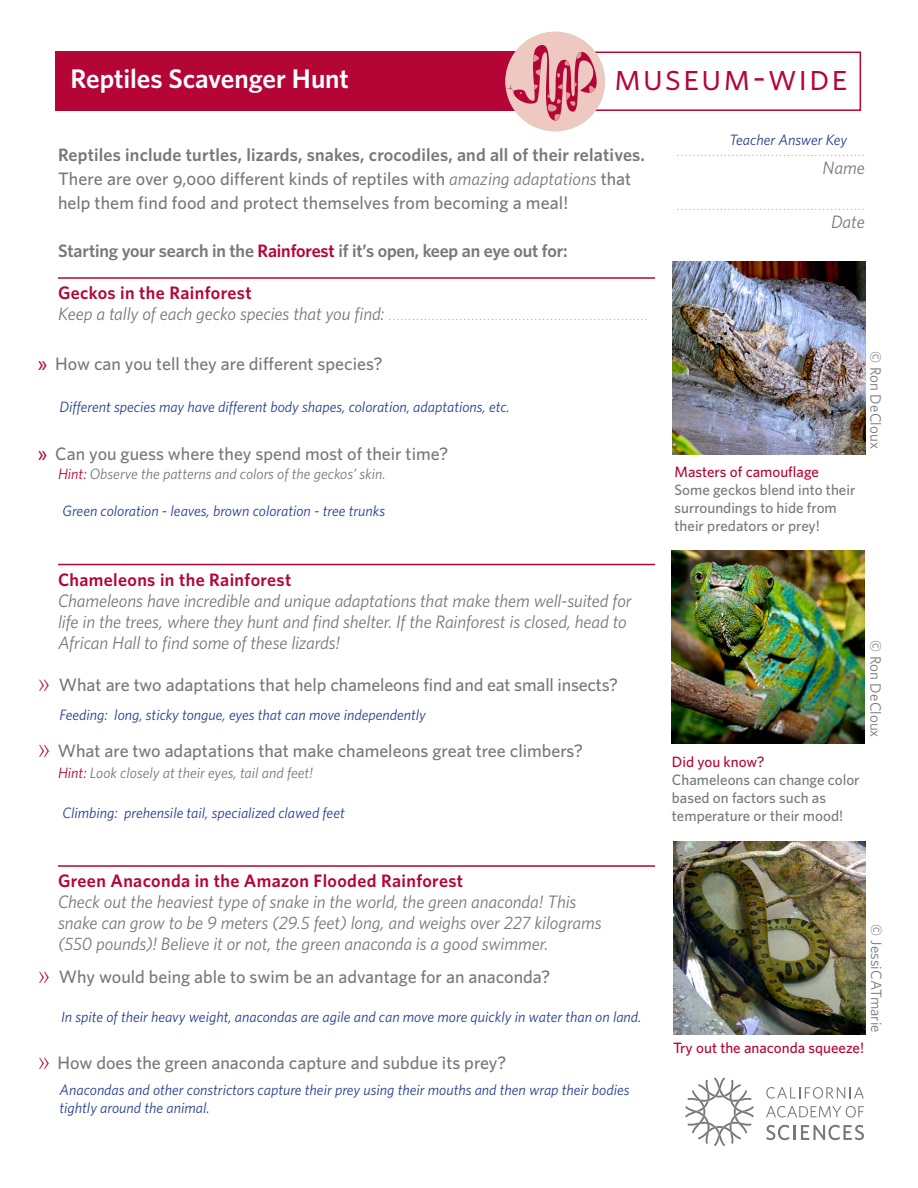
<style>
.page{position:relative;width:918px;height:1188px;background:#fff}
.page>*{position:absolute;margin:0;border:0;box-sizing:border-box;transform-origin:0 0}
.t1{font:37.5px "Whitney";letter-spacing:.05em;color:#b50536}
.article_header{font:600 27px "Whitney";letter-spacing:-.005em;color:#fff}
.bullets{font:500 18px/24px "Whitney";color:#76787b}
.subheads_with_rules{font:italic 18px/21px "Whitney";letter-spacing:-.005em;color:#76787b}
.info__ital{font:italic 18px "Whitney";letter-spacing:-.005em;color:#76787b}
.subheads_with_rules-2{font:600 18px "Whitney";letter-spacing:.02em;color:#b50536}
.bullets-2{font:600 18px "Whitney";letter-spacing:-.01em;color:#76787b}
.t2{font:italic 15px/18px "Whitney";color:#253f8e}
.t3{font:500 15px/18px "Whitney";color:#76787b}
.bullets-3{font:italic 15px "Whitney";color:#76787b}
.info__ital-2{font:15px "Whitney";letter-spacing:.005em;color:#76787b}
.t4{font:500 15px "Whitney";color:#b50536}
.subheads_with_rules-3{font:300 13.5px "Whitney";color:#8f9194}
.s1{font-weight:600}
.s2{font-weight:400;font-style:italic}
.s3{color:#b50536}
.s4{font-weight:400;font-style:italic;font-size:18px;color:#76787b}
.s5{font-weight:600;font-style:normal;color:#b50536}
.s6{font-weight:300;font-size:24px;color:#b50536}
</style>
<div class="page">
<hr style="left:58px;top:277px;width:597px;height:2px;background:#b50536">
<hr style="left:58px;top:564px;width:597px;height:1px;background:#b50536">
<hr style="left:58px;top:865px;width:597px;height:2px;background:#b50536">
<img style="left:672px;top:261px;width:193px;height:193px">
<div style="left:552px;top:52px;width:309px;height:59px;border:2px solid #b50536"></div>
<div style="left:55px;top:52px;width:534px;height:59px;background:#b50536"></div>
<div style="left:505px;top:32px;width:100px;height:99px;background:#eec9c2;border-radius:50%"></div>
<svg style="left:507px;top:45px;width:90px;height:76px"></svg>
<svg style="left:766px;top:1087px;width:98px;height:12px"></svg>
<svg style="left:766px;top:1106px;width:98px;height:12px"></svg>
<svg style="left:766px;top:1125px;width:23px;height:15px"></svg>
<hr style="left:793px;top:1125px;width:3px;height:15px;background:#76787b">
<svg style="left:801px;top:1125px;width:63px;height:15px"></svg>
<svg style="left:685px;top:1078px;width:69px;height:68px"></svg>
<img style="left:672px;top:550px;width:193px;height:193px">
<img style="left:673px;top:842px;width:193px;height:192px">
<p class="article_header" style="left:70px;top:61px;width:280px">Reptiles Scavenger Hunt</p>
<p class="t1" style="left:614px;top:52px;width:235px">Museum-Wide</p>
<p class="bullets" style="left:58px;top:143px;width:588px"><span class="s1">Reptiles include turtles, lizards, snakes, crocodiles, and all of their relatives.<br></span>There are over 9,000 different kinds of reptiles with <span class="s2">amazing adaptations</span> that help them find food and protect themselves from becoming a meal!</p>
<p class="bullets-2" style="left:58px;top:239px;width:511px">Starting your search in the <span class="s3">Rainforest</span> if it’s open, keep an eye out for:</p>
<p class="subheads_with_rules-2" style="left:58px;top:281px;width:195px">Geckos in the Rainforest</p>
<p class="subheads_with_rules-3" style="left:58px;top:307px;width:591px"><span class="s4">Keep a tally of each gecko species that you find:</span> ..................................................................</p>
<p class="bullets" style="left:38px;top:351px;width:346px"><span class="s3">»</span> How can you tell they are different species?</p>
<p class="t2" style="left:60px;top:397px;width:452px">Different species may have different body shapes, coloration, adaptations, etc.</p>
<p class="bullets" style="left:38px;top:441px;width:412px"><span class="s3">»</span> Can you guess where they spend most of their time?</p>
<p class="bullets-3" style="left:58px;top:464px;width:329px"><span class="s3">Hint:</span> Observe the patterns and colors of the geckos’ skin.</p>
<p class="t2" style="left:63px;top:501px;width:324px">Green coloration - leaves, brown coloration - tree trunks</p>
<p class="subheads_with_rules" style="left:58px;top:569px;width:575px"><span class="s5">Chameleons in the Rainforest<br></span>Chameleons have incredible and unique adaptations that make them well-suited for life in the trees, where they hunt and find shelter. If the Rainforest is closed, head to African Hall to find some of these lizards!</p>
<p class="bullets" style="left:38px;top:672px;width:582px"><span class="s6">»</span> What are two adaptations that help chameleons find and eat small insects?</p>
<p class="t2" style="left:60px;top:706px;width:368px">Feeding: long, sticky tongue, eyes that can move independently</p>
<p class="bullets" style="left:38px;top:738px;width:547px"><span class="s6">»</span> What are two adaptations that make chameleons great tree climbers?</p>
<p class="bullets-3" style="left:58px;top:763px;width:257px"><span class="s3">Hint:</span> Look closely at their eyes, tail and feet!</p>
<p class="t2" style="left:63px;top:803px;width:284px">Climbing: prehensile tail, specialized clawed feet</p>
<p class="subheads_with_rules-2" style="left:58px;top:869px;width:407px">Green Anaconda in the Amazon Flooded Rainforest</p>
<p class="info__ital" style="left:58px;top:890px;width:520px">Check out the heaviest type of snake in the world, the green anaconda! This</p>
<p class="info__ital" style="left:58px;top:911px;width:545px">snake can grow to be 9 meters (29.5 feet) long, and weighs over 227 kilograms</p>
<p class="info__ital" style="left:58px;top:932px;width:492px">(550 pounds)! Believe it or not, the green anaconda is a good swimmer.</p>
<p class="bullets" style="left:38px;top:965px;width:514px"><span class="s6">»</span> Why would being able to swim be an advantage for an anaconda?</p>
<p class="t2" style="left:61px;top:1008px;width:582px">In spite of their heavy weight, anacondas are agile and can move more quickly in water than on land.</p>
<p class="bullets" style="left:38px;top:1050px;width:470px"><span class="s6">»</span> How does the green anaconda capture and subdue its prey?</p>
<p class="t2" style="left:60px;top:1081px;width:571px">Anacondas and other constrictors capture their prey using their mouths and then wrap their bodies tightly around the animal.</p>
<p class="t2" style="left:730px;top:130px;width:119px">Teacher Answer Key</p>
<p class="subheads_with_rules-3" style="left:677px;top:142px;width:190px">................................................</p>
<p class="subheads_with_rules" style="left:823px;top:156px;width:44px">Name</p>
<p class="subheads_with_rules-3" style="left:677px;top:196px;width:190px">................................................</p>
<p class="subheads_with_rules" style="left:831px;top:210px;width:35px">Date</p>
<p class="t3" style="left:675px;top:462px;width:182px"><span class="s3">Masters of camouflage<br></span>Some geckos blend into their surroundings to hide from their predators or prey!</p>
<p class="info__ital-2" style="left:886px;top:351px;width:99px;rotate:90deg">© Ron DeCloux</p>
<p class="t3" style="left:672px;top:752px;width:189px"><span class="s3">Did you know?<br></span>Chameleons can change color based on factors such as temperature or their mood!</p>
<p class="info__ital-2" style="left:886px;top:640px;width:99px;rotate:90deg">© Ron DeCloux</p>
<p class="info__ital-2" style="left:886px;top:924px;width:109px;rotate:90deg">© JessiCATmarie</p>
<p class="t4" style="left:673px;top:1038px;width:193px">Try out the anaconda squeeze!</p>
</div>
